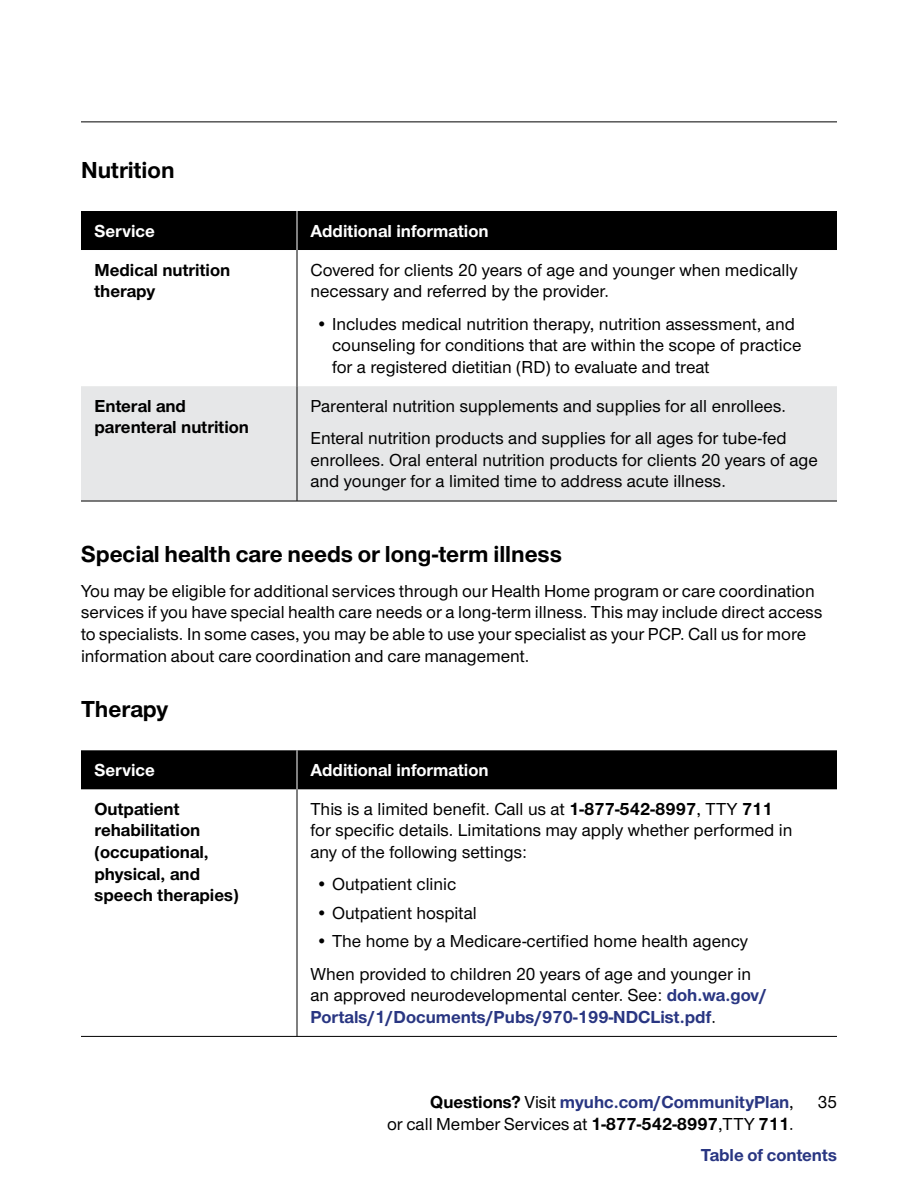
<style>
.page{position:relative;width:918px;height:1188px;background:#fff}
.page>*{position:absolute;margin:0;border:0;box-sizing:border-box;transform-origin:0 0}
.Head_3___16pt{font:700 24px "UHC Sans";color:#000}
.Table___body{font:500 18px/21.6px "UHC Sans";color:#000}
.Body{font:500 18px/21.6px "UHC Sans";color:#000}
.Table___bold{font:700 18px/21.6px "UHC Sans";color:#000}
.Table___headers_-_RE{font:700 18px "UHC Sans";color:#fff}
.t1{font:700 18px "UHC Sans";color:#293682}
.s1{font-weight:700}
.s2{font-weight:700;color:#293682}
.s3{color:#000}
.s4{font-weight:500;color:#000}
</style>
<div class="page">
<hr style="left:81px;top:122px;width:756px;height:1px;background:#000">
<div style="left:81px;top:211px;width:756px;height:39px;background:#000"></div>
<div style="left:81px;top:386px;width:756px;height:115px;background:#e6e7e8"></div>
<hr style="left:297px;top:250px;width:1px;height:136px;background:#000">
<hr style="left:297px;top:386px;width:1px;height:115px;background:#000">
<hr style="left:81px;top:501px;width:216px;height:1px;background:#000">
<hr style="left:297px;top:501px;width:540px;height:1px;background:#000">
<hr style="left:297px;top:211px;width:1px;height:39px;background:#fff">
<div style="left:81px;top:750px;width:756px;height:39px;background:#000"></div>
<hr style="left:297px;top:789px;width:1px;height:247px;background:#000">
<hr style="left:81px;top:1036px;width:216px;height:1px;background:#000">
<hr style="left:297px;top:1036px;width:540px;height:1px;background:#000">
<hr style="left:297px;top:750px;width:1px;height:39px;background:#fff">
<p class="Head_3___16pt" style="left:81px;top:154px;width:95px">Nutrition</p>
<p class="Table___headers_-_RE" style="left:94px;top:218px;width:62px">Service</p>
<p class="Table___headers_-_RE" style="left:310px;top:218px;width:180px">Additional information</p>
<p class="Table___bold" style="left:94px;top:258px;width:137px">Medical nutrition therapy</p>
<p class="Table___body" style="left:310px;top:258px;width:489px">Covered for clients 20 years of age and younger when medically necessary and referred by the provider.</p>
<p class="Body" style="left:332px;top:312px;width:471px;text-indent:-16px">• Includes medical nutrition therapy, nutrition assessment, and counseling for conditions that are within the scope of practice for a registered dietitian (RD) to evaluate and treat</p>
<p class="Table___bold" style="left:94px;top:394px;width:156px">Enteral and parenteral nutrition</p>
<p class="Table___body" style="left:310px;top:394px;width:477px">Parenteral nutrition supplements and supplies for all enrollees.</p>
<p class="Table___body" style="left:310px;top:427px;width:509px">Enteral nutrition products and supplies for all ages for tube-fed enrollees. Oral enteral nutrition products for clients 20 years of age and younger for a limited time to address acute illness.</p>
<p class="Head_3___16pt" style="left:81px;top:537px;width:482px">Special health care needs or long-term illness</p>
<p class="Body" style="left:81px;top:579px;width:743px">You may be eligible for additional services through our Health Home program or care coordination services if you have special health care needs or a long-term illness. This may include direct access to specialists. In some cases, you may be able to use your specialist as your PCP. Call us for more information about care coordination and care management.</p>
<p class="Head_3___16pt" style="left:81px;top:693px;width:89px">Therapy</p>
<p class="Table___headers_-_RE" style="left:94px;top:758px;width:62px">Service</p>
<p class="Table___headers_-_RE" style="left:310px;top:758px;width:180px">Additional information</p>
<p class="Table___bold" style="left:94px;top:797px;width:146px">Outpatient rehabilitation (occupational, physical, and speech therapies)</p>
<p class="Table___body" style="left:310px;top:797px;width:483px">This is a limited benefit. Call us at <span class="s1">1-877-542-8997</span>, TTY <span class="s1">711 </span>for specific details. Limitations may apply whether performed in any of the following settings:</p>
<p class="Body" style="left:316px;top:873px;width:142px">• Outpatient clinic</p>
<p class="Body" style="left:316px;top:901px;width:162px">• Outpatient hospital</p>
<p class="Body" style="left:316px;top:930px;width:433px">• The home by a Medicare-certified home health agency</p>
<p class="Table___body" style="left:310px;top:962px;width:458px">When provided to children 20 years of age and younger in an approved neurodevelopmental center. See: <span class="s2">doh.wa.gov/<br>Portals/1/Documents/Pubs/970-199-NDCList.pdf</span>.</p>
<p class="t1" style="left:430px;top:1090px;width:365px"><span class="s3">Questions?</span> <span class="s4">Visit</span> myuhc.com/CommunityPlan<span class="s4">,</span></p>
<p class="Body" style="left:818px;top:1091px;width:21px">35</p>
<p class="Body" style="left:387px;top:1112px;width:408px">or call Member Services at <span class="s1">1-877-542-8997</span>,TTY <span class="s1">711</span>.</p>
<p class="t1" style="left:701px;top:1143px;width:138px">Table of contents</p>
</div>
